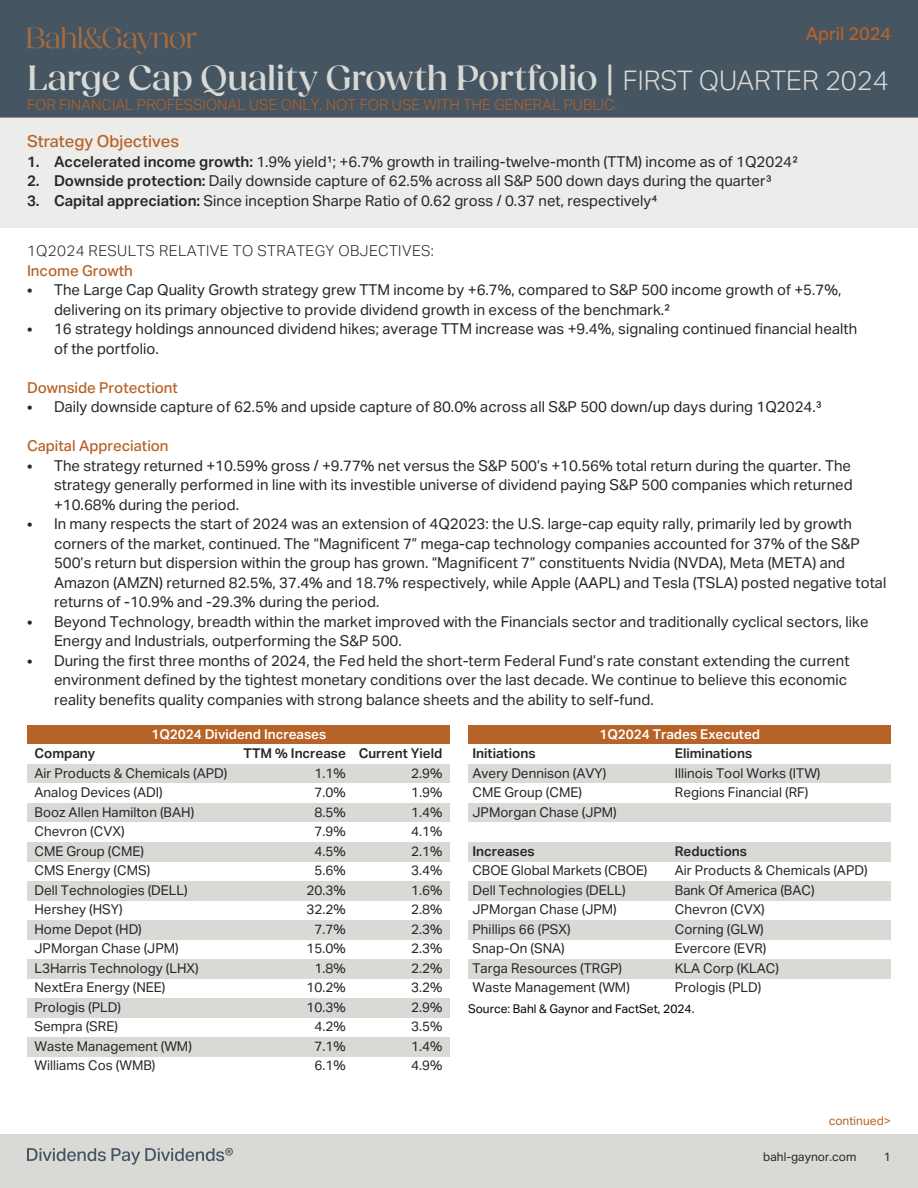
<style>
.page{position:relative;width:918px;height:1188px;background:#fff}
.page>*{position:absolute;margin:0;border:0;box-sizing:border-box;transform-origin:0 0}
.t1{font:500 36px "Fields Display";color:#d9d9d6}
.t2{font:500 18px "Aktiv Grotesk";color:#b76226}
.t3{font:500 16.5px "Aktiv Grotesk";color:#b76226}
.t4{font:15px/19.5px "Aktiv Grotesk";color:#25282a}
.t5{font:300 15px "Aktiv Grotesk";color:#b76226}
.t6{font:500 15px "Aktiv Grotesk";color:#b76226}
.t7{font:300 15px "Aktiv Grotesk";letter-spacing:.025em;color:#25282a}
.t8{font:13.5px/19.5px "Aktiv Grotesk";color:#25282a}
.t9{font:600 13.5px "Aktiv Grotesk";color:#25282a}
.t10{font:600 13.5px "Aktiv Grotesk";color:#fff}
.t11{font:12px "Aktiv Grotesk";color:#000}
.t12{font:12px "Aktiv Grotesk";color:#25282a}
.t13{font:12px "Aktiv Grotesk";color:#b76226}
.s1{font-family:"Aktiv Grotesk";font-weight:300;font-size:27px}
.s2{font-weight:600}
</style>
<div class="page">
<div style="left:0;top:0;width:918px;height:117px;background:#465562"></div>
<svg style="left:27px;top:27px;width:170px;height:27px"></svg>
<div style="left:0;top:1134px;width:918px;height:54px;background:#d9d9d6"></div>
<div style="left:0;top:117px;width:918px;height:111px;background:#ececea"></div>
<svg style="left:27px;top:1148px;width:206px;height:17px"></svg>
<div style="left:27px;top:725px;width:423px;height:20px;background:#b76226"></div>
<div style="left:27px;top:764px;width:423px;height:20px;background:#d9d9d6"></div>
<div style="left:27px;top:803px;width:423px;height:20px;background:#d9d9d6"></div>
<div style="left:27px;top:842px;width:423px;height:20px;background:#d9d9d6"></div>
<div style="left:27px;top:881px;width:423px;height:20px;background:#d9d9d6"></div>
<div style="left:27px;top:920px;width:423px;height:20px;background:#d9d9d6"></div>
<div style="left:27px;top:959px;width:423px;height:20px;background:#d9d9d6"></div>
<div style="left:27px;top:998px;width:423px;height:20px;background:#d9d9d6"></div>
<div style="left:27px;top:1037px;width:423px;height:20px;background:#d9d9d6"></div>
<div style="left:468px;top:725px;width:422px;height:20px;background:#b76226"></div>
<div style="left:468px;top:764px;width:422px;height:20px;background:#d9d9d6"></div>
<div style="left:468px;top:803px;width:422px;height:20px;background:#d9d9d6"></div>
<div style="left:468px;top:842px;width:422px;height:20px;background:#d9d9d6"></div>
<div style="left:468px;top:881px;width:422px;height:20px;background:#d9d9d6"></div>
<div style="left:468px;top:920px;width:422px;height:20px;background:#d9d9d6"></div>
<div style="left:468px;top:959px;width:422px;height:20px;background:#d9d9d6"></div>
<p class="t2" style="left:806px;top:23px;width:87px">April 2024</p>
<h1 class="t1" style="left:27px;top:58px;width:863px">Large Cap Quality Growth Portfolio | <span class="s1">FIRST QUARTER 2024</span></h1>
<p class="t5" style="left:27px;top:96px;width:592px">FOR FINANCIAL PROFESSIONAL USE ONLY. NOT FOR USE WITH THE GENERAL PUBLIC.</p>
<p class="t3" style="left:27px;top:132px;width:154px">Strategy Objectives</p>
<p class="t4" style="left:27px;top:152px;width:773px"><span class="s2">1. Accelerated income growth:</span> 1.9% yield1; +6.7% growth in trailing-twelve-month (TTM) income as of 1Q20242</p>
<p class="t4" style="left:27px;top:171px;width:746px"><span class="s2">2. Downside protection:</span> Daily downside capture of 62.5% across all S&amp;P 500 down days during the quarter3</p>
<p class="t4" style="left:27px;top:191px;width:632px"><span class="s2">3. Capital appreciation:</span> Since inception Sharpe Ratio of 0.62 gross / 0.37 net, respectively4</p>
<p class="t7" style="left:27px;top:243px;width:408px">1Q2024 RESULTS RELATIVE TO STRATEGY OBJECTIVES:</p>
<p class="t6" style="left:27px;top:262px;width:107px">Income Growth</p>
<p class="t4" style="left:54px;top:281px;width:789px;text-indent:-27px">• The Large Cap Quality Growth strategy grew TTM income by +6.7%, compared to S&amp;P 500 income growth of +5.7%, delivering on its primary objective to provide dividend growth in excess of the benchmark.2</p>
<p class="t4" style="left:54px;top:320px;width:805px;text-indent:-27px">• 16 strategy holdings announced dividend hikes; average TTM increase was +9.4%, signaling continued financial health of the portfolio.</p>
<p class="t6" style="left:27px;top:379px;width:153px">Downside Protectiont</p>
<p class="t4" style="left:27px;top:398px;width:796px">• Daily downside capture of 62.5% and upside capture of 80.0% across all S&amp;P 500 down/up days during 1Q2024.3</p>
<p class="t6" style="left:27px;top:438px;width:143px">Capital Appreciation</p>
<p class="t4" style="left:54px;top:456px;width:800px;text-align:justify;text-indent:-27px">• The strategy returned +10.59% gross / +9.77% net versus the S&amp;P 500’s +10.56% total return during the quarter. The strategy generally performed in line with its investible universe of dividend paying S&amp;P 500 companies which returned +10.68% during the period.</p>
<p class="t4" style="left:54px;top:515px;width:834px;text-indent:-27px">• In many respects the start of 2024 was an extension of 4Q2023: the U.S. large-cap equity rally, primarily led by growth corners of the market, continued. The “Magnificent 7” mega-cap technology companies accounted for 37% of the S&amp;P 500’s return but dispersion within the group has grown. “Magnificent 7” constituents Nvidia (NVDA), Meta (META) and Amazon (AMZN) returned 82.5%, 37.4% and 18.7% respectively, while Apple (AAPL) and Tesla (TSLA) posted negative total returns of -10.9% and -29.3% during the period.</p>
<p class="t4" style="left:54px;top:612px;width:816px;text-indent:-27px">• Beyond Technology, breadth within the market improved with the Financials sector and traditionally cyclical sectors, like<br>Energy and Industrials, outperforming the S&amp;P 500.</p>
<p class="t4" style="left:54px;top:651px;width:797px;text-indent:-27px">• During the first three months of 2024, the Fed held the short-term Federal Fund’s rate constant extending the current environment defined by the tightest monetary conditions over the last decade. We continue to believe this economic reality benefits quality companies with strong balance sheets and the ability to self-fund.</p>
<p class="t10" style="left:151px;top:726px;width:176px">1Q2024 Dividend Increases</p>
<p class="t9" style="left:35px;top:746px;width:62px">Company</p>
<p class="t8" style="left:35px;top:764px;width:194px">Air Products &amp; Chemicals (APD)<br>Analog Devices (ADI)<br>Booz Allen Hamilton (BAH)<br>Chevron (CVX)<br>CME Group (CME)<br>CMS Energy (CMS)<br>Dell Technologies (DELL)<br>Hershey (HSY)<br>Home Depot (HD)<br>JPMorgan Chase (JPM)<br>L3Harris Technology (LHX)<br>NextEra Energy (NEE)<br>Prologis (PLD)<br>Sempra (SRE)<br>Waste Management (WM)<br>Williams Cos (WMB)</p>
<p class="t9" style="left:244px;top:746px;width:104px">TTM % Increase</p>
<p class="t8" style="left:307px;top:763px;width:41px;text-align:center">1.1%<br>7.0%<br>8.5%<br>7.9%<br>4.5%<br>5.6%<br>20.3%<br>32.2%<br>7.7%<br>15.0%<br>1.8%<br>10.2%<br>10.3%<br>4.2%<br>7.1%<br>6.1%</p>
<p class="t9" style="left:359px;top:746px;width:85px">Current Yield</p>
<p class="t8" style="left:411px;top:763px;width:33px;text-align:justify">2.9% 1.9% 1.4% 4.1% 2.1% 3.4% 1.6% 2.8% 2.3% 2.3% 2.2% 3.2% 2.9% 3.5% 1.4% 4.9%</p>
<p class="t10" style="left:599px;top:726px;width:162px">1Q2024 Trades Executed</p>
<p class="t9" style="left:473px;top:746px;width:64px">Initiations</p>
<p class="t8" style="left:473px;top:764px;width:146px">Avery Dennison (AVY)<br>CME Group (CME)<br>JPMorgan Chase (JPM)</p>
<p class="t9" style="left:473px;top:843px;width:64px">Increases</p>
<p class="t8" style="left:473px;top:861px;width:176px">CBOE Global Markets (CBOE)<br>Dell Technologies (DELL)<br>JPMorgan Chase (JPM)<br>Phillips 66 (PSX)<br>Snap-On (SNA)<br>Targa Resources (TRGP)<br>Waste Management (WM)</p>
<p class="t9" style="left:675px;top:746px;width:79px">Eliminations</p>
<p class="t8" style="left:675px;top:763px;width:147px">Illinois Tool Works (ITW)<br>Regions Financial (RF)</p>
<p class="t9" style="left:675px;top:843px;width:74px">Reductions</p>
<p class="t8" style="left:675px;top:861px;width:194px">Air Products &amp; Chemicals (APD)<br>Bank Of America (BAC)<br>Chevron (CVX)<br>Corning (GLW)<br>Evercore (EVR)<br>KLA Corp (KLAC)<br>Prologis (PLD)</p>
<p class="t11" style="left:468px;top:1001px;width:228px">Source: Bahl &amp; Gaynor and FactSet, 2024.</p>
<p class="t13" style="left:829px;top:1114px;width:64px">continued&gt;</p>
<p class="t12" style="left:763px;top:1150px;width:95px">bahl-gaynor.com</p>
<p class="t12" style="left:884px;top:1150px;width:9px">1</p>
</div>
